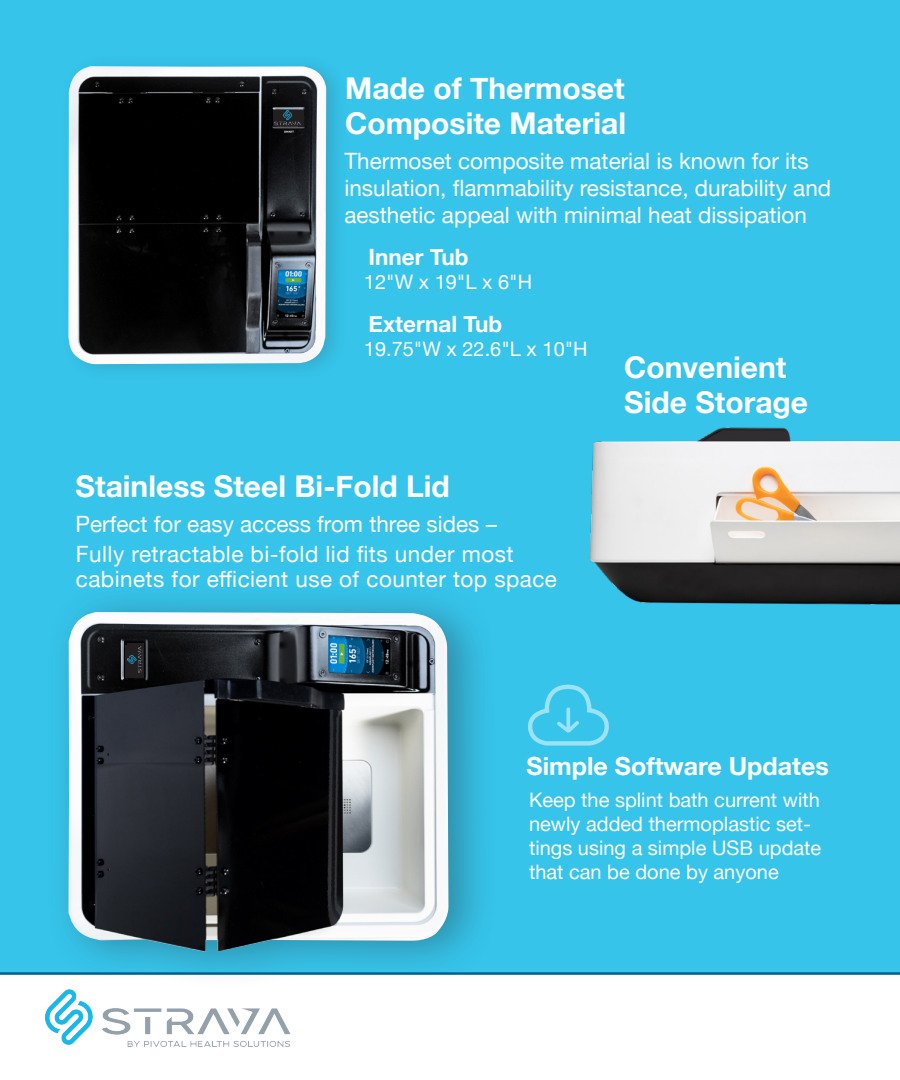
<style>
.page{position:relative;width:900px;height:1080px;background:#fff}
.page>*{position:absolute;margin:0;border:0;box-sizing:border-box;transform-origin:0 0}
.t1{font:700 30px/35px "Helvetica Neue";color:#fff}
.t2{font:700 25px "Helvetica Neue";color:#fff}
.t3{font:22.5px/27px "Helvetica Neue";color:#fff}
.t4{font:22.5px/25px "Helvetica Neue";letter-spacing:.02em;color:#fff}
.t5{font:700 22.5px "Helvetica Neue";color:#fff}
.t6{font:20px/24px "Helvetica Neue";color:#fff}
</style>
<div class="page">
<img style="left:45px;top:992px;width:245px;height:55px">
<div style="left:0;top:0;width:900px;height:974px;background:#36c4eb"></div>
<img style="left:590px;top:427px;width:309px;height:178px">
<hr style="left:0;top:972px;width:900px;height:3px;background:#006192">
<svg style="left:528px;top:684px;width:81px;height:62px"></svg>
<div style="left:60px;top:53px;width:290px;height:329px;background:#231f20;opacity:.16"></div>
<img style="left:68px;top:66px;width:258px;height:299px">
<div style="left:45px;top:580px;width:454px;height:412px;background:#231f20;opacity:.35"></div>
<img style="left:68px;top:612px;width:381px;height:341px">
<hr style="left:899px;top:303px;width:1px;height:672px;background:#00b5e6">
<div style="left:125px;top:645px;width:19px;height:33px;background:#231f20"></div>
<div style="left:273px;top:110px;width:31px;height:17px;background:#231f20"></div>
<img style="left:275px;top:110px;width:26px;height:17px">
<div style="left:127px;top:643px;width:17px;height:31px;background:#231f20"></div>
<img style="left:127px;top:647px;width:16px;height:25px">
<p class="t1" style="left:345px;top:71px;width:282px">Made of Thermoset<br>Composite Material</p>
<p class="t3" style="left:344px;top:149px;width:488px">Thermoset composite material is known for its insulation, flammability resistance, durability and aesthetic appeal with minimal heat dissipation</p>
<p class="t5" style="left:369px;top:239px;width:102px">Inner Tub</p>
<p class="t6" style="left:364px;top:271px;width:170px">12"W x 19"L x 6"H</p>
<p class="t5" style="left:369px;top:306px;width:135px">External Tub</p>
<p class="t6" style="left:364px;top:338px;width:225px">19.75"W x 22.6"L x 10"H</p>
<p class="t1" style="left:76px;top:469px;width:376px">Stainless Steel Bi-Fold Lid</p>
<p class="t3" style="left:76px;top:512px;width:423px">Perfect for easy access from three sides –</p>
<p class="t4" style="left:76px;top:543px;width:483px">Fully retractable bi-fold lid fits under most cabinets for efficient use of counter top space</p>
<p class="t1" style="left:624px;top:351px;width:185px">Convenient<br>Side Storage</p>
<p class="t2" style="left:527px;top:746px;width:304px">Simple Software Updates</p>
<p class="t6" style="left:529px;top:789px;width:294px">Keep the splint bath current with newly added thermoplastic set&shy;tings using a simple USB update that can be done by anyone</p>
</div>
